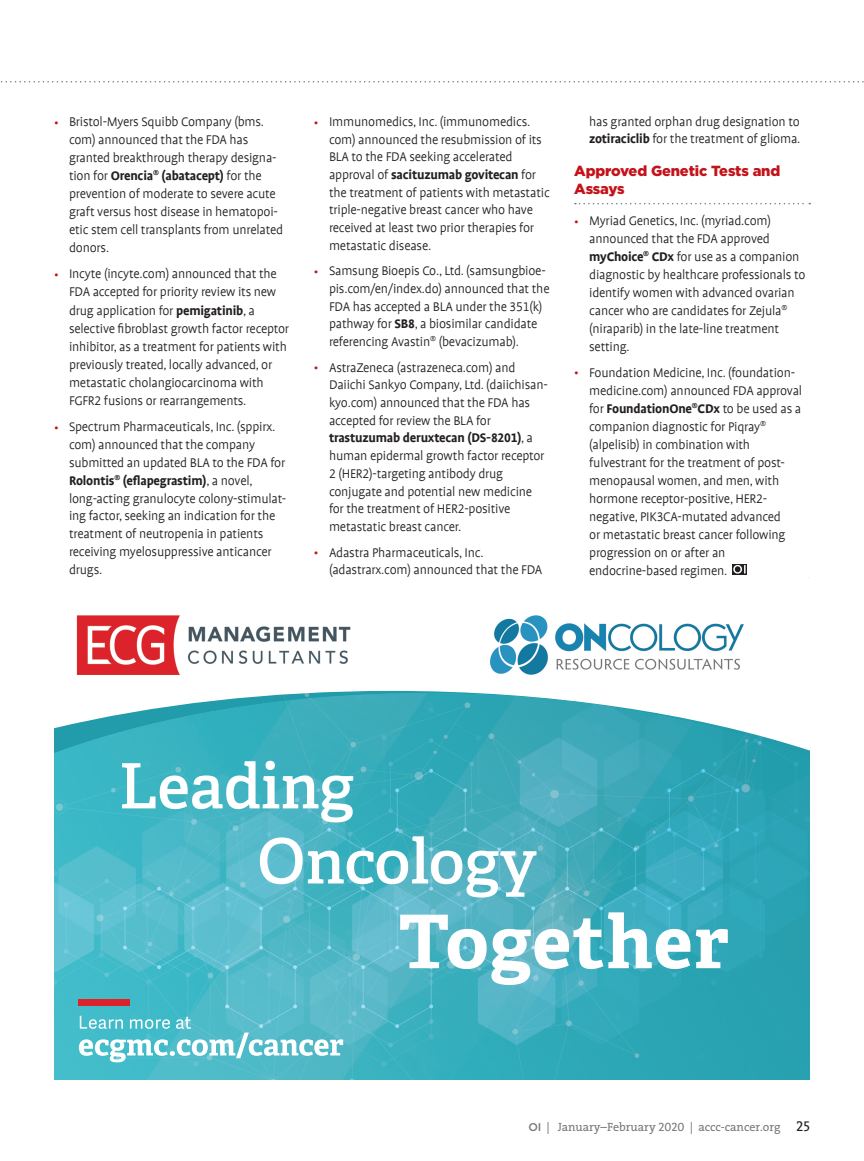
<style>
.page{position:relative;width:864px;height:1161px;background:#fff}
.page>*{position:absolute;margin:0;border:0;box-sizing:border-box;transform-origin:0 0}
.Tools_H1{font:900 14.7px/18px "Gotham";letter-spacing:-.01em;color:#c4121a}
.Tools_BL{font:300 14.25px/18px "Profile Offc";letter-spacing:-.015em;color:#231f20}
.t1{font:12px "The Serif B W5 Plain";color:#76787b}
.s1{color:#c4121a}
.s2{font-weight:700}
.s3{font-family:"Gotham";font-weight:500;font-size:11.25px}
.s4{font-family:"The Serif Caps"}
.s5{font-family:"The Serif Caps";font-size:14.25px;color:#231f20}
</style>
<div class="page">
<img style="left:76px;top:615px;width:668px;height:76px">
<img style="left:54px;top:693px;width:756px;height:387px">
<img style="left:78px;top:999px;width:52px;height:6px">
<svg style="left:575px;top:203px;width:235px;height:1px"></svg>
<div style="left:732px;top:564px;width:15px;height:11px;background:#231f20"></div>
<svg style="left:733px;top:565px;width:13px;height:9px"></svg>
<svg style="left:0;top:81px;width:864px;height:1px"></svg>
<p class="Tools_BL" style="left:69px;top:114px;width:216px;text-indent:-15px"><span class="s1">•</span> Bristol-Myers Squibb Company (bms. com) announced that the FDA has granted breakthrough therapy designa&shy;tion for <span class="s2">Orencia</span><sup>®</sup> <span class="s2">(abatacept)</span> for the prevention of moderate to severe acute graft versus host disease in hematopoi&shy;etic stem cell transplants from unrelated donors.</p>
<p class="Tools_BL" style="left:69px;top:266px;width:222px;text-indent:-15px"><span class="s1">•</span> Incyte (incyte.com) announced that the FDA accepted for priority review its new drug application for <span class="s2">pemigatinib</span>, a selective fibroblast growth factor receptor inhibitor, as a treatment for patients with previously treated, locally advanced, or metastatic cholangiocarcinoma with FGFR2 fusions or rearrangements.</p>
<p class="Tools_BL" style="left:69px;top:418px;width:219px;text-indent:-15px"><span class="s1">•</span> Spectrum Pharmaceuticals, Inc. (sppirx. com) announced that the company submitted an updated BLA to the FDA for <span class="s2">Rolontis</span><sup>®</sup> <span class="s2">(eflapegrastim)</span>, a novel, long-acting granulocyte colony-stimulat&shy;ing factor, seeking an indication for the treatment of neutropenia in patients receiving myelosuppressive anticancer drugs.</p>
<p class="Tools_BL" style="left:329px;top:114px;width:222px;text-indent:-15px"><span class="s1">•</span> Immunomedics, Inc. (immunomedics. com) announced the resubmission of its BLA to the FDA seeking accelerated approval of <span class="s2">sacituzumab govitecan</span> for the treatment of patients with metastatic triple-negative breast cancer who have received at least two prior therapies for metastatic disease.</p>
<p class="Tools_BL" style="left:329px;top:263px;width:222px;text-indent:-15px"><span class="s1">•</span> Samsung Bioepis Co., Ltd. (samsungbioe&shy;pis.com/en/index.do) announced that the FDA has accepted a BLA under the 351(k) pathway for <span class="s2">SB8</span>, a biosimilar candidate referencing Avastin<sup>®</sup> (bevacizumab).</p>
<p class="Tools_BL" style="left:329px;top:359px;width:220px;text-indent:-15px"><span class="s1">•</span> AstraZeneca (astrazeneca.com) and Daiichi Sankyo Company, Ltd. (daiichisan&shy;kyo.com) announced that the FDA has accepted for review the BLA for <span class="s2">trastuzumab deruxtecan (DS-8201)</span>, a human epidermal growth factor receptor 2 (HER2)-targeting antibody drug conjugate and potential new medicine for the treatment of HER2-positive metastatic breast cancer.</p>
<p class="Tools_BL" style="left:329px;top:544px;width:215px;text-indent:-15px"><span class="s1">•</span> Adastra Pharmaceuticals, Inc. (adastrarx.com) announced that the FDA</p>
<p class="Tools_BL" style="left:589px;top:114px;width:213px;line-height:17.4px">has granted orphan drug designation to <span class="s2">zotiraciclib</span> for the treatment of glioma.</p>
<p class="Tools_H1" style="left:574px;top:162px;width:208px">Approved Genetic Tests and<br>Assays</p>
<p class="Tools_BL" style="left:589px;top:212px;width:218px;text-indent:-15px"><span class="s1">•</span> Myriad Genetics, Inc. (myriad.com) announced that the FDA approved <span class="s2">myChoice</span><sup>®</sup> <span class="s2">CDx</span> for use as a companion diagnostic by healthcare professionals to identify women with advanced ovarian cancer who are candidates for Zejula<sup>® </sup>(niraparib) in the late-line treatment setting.</p>
<p class="Tools_BL" style="left:589px;top:364px;width:215px;text-indent:-15px"><span class="s1">•</span> Foundation Medicine, Inc. (foundation&shy;medicine.com) announced FDA approval for <span class="s2">FoundationOne</span><sup>®</sup><span class="s2">CDx</span> to be used as a companion diagnostic for Piqray<sup>® </sup>(alpelisib) in combination with fulvestrant for the treatment of post&shy;menopausal women, and men, with hormone receptor-positive, HER2- negative, PIK3CA-mutated advanced<br>or metastatic breast cancer following progression on or after an endocrine-based regimen.</p>
<p class="t1" style="left:528px;top:1119px;width:283px"><span class="s3">OI</span> | January–February <span class="s4">2020</span> | accc-cancer.org <span class="s5">25</span></p>
</div>
